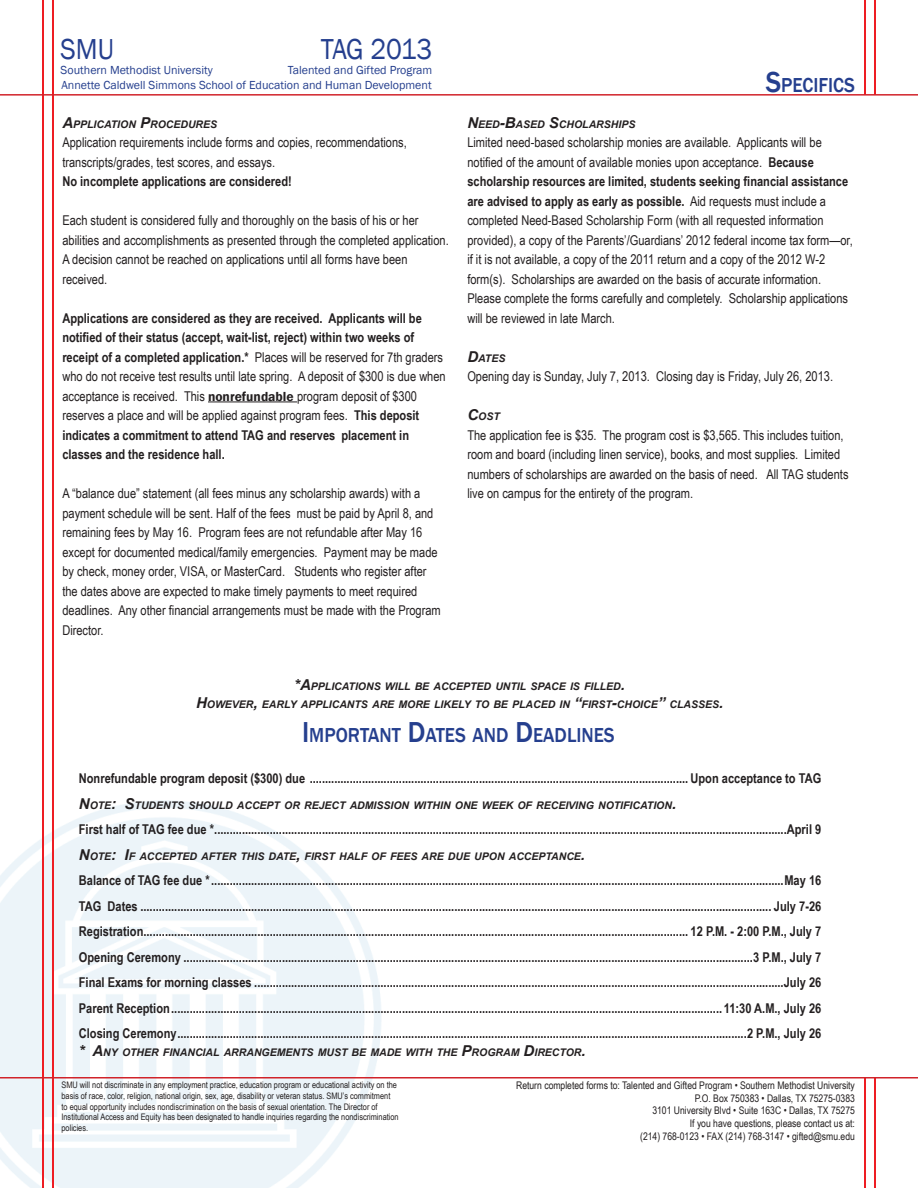
<style>
.page{position:relative;width:918px;height:1188px;background:#fff}
.page>*{position:absolute;margin:0;border:0;box-sizing:border-box;transform-origin:0 0}
.t1{font:29.7px "Franklin Gothic";letter-spacing:-.01em;color:#253f8e;scale:.91 1}
.t2{font:500 20.85px "Franklin Gothic";color:#253f8e;scale:.91 1}
.t3{font:700 13.5px/19.5px "Arial Narrow";color:#231f20}
.t4{font:13.5px/19.5px "Arial Narrow";color:#231f20}
.t5{font:12px/15.6px "Franklin Gothic";color:#253f8e}
.t6{font:italic 700 10.5px "Arial";color:#231f20}
.t7{font:10.5px/12.6px "Arial Narrow";color:#231f20;text-align:right}
.t8{font:9px/10.8px "Arial Narrow";color:#231f20}
.s1{font-size:29.7px}
.s2{font-size:15px}
.s3{font-weight:700}
.s4{font-weight:400}
.s5{font-family:"Franklin Gothic";font-weight:600}
</style>
<div class="page">
<hr style="left:52px;top:0;width:2px;height:1188px;background:#ee1d23">
<hr style="left:42px;top:0;width:2px;height:1188px;background:#ee1d23">
<hr style="left:874px;top:1077px;width:2px;height:111px;background:#ee1d23">
<hr style="left:864px;top:1077px;width:2px;height:111px;background:#ee1d23">
<hr style="left:874px;top:0;width:2px;height:95px;background:#ee1d23">
<hr style="left:864px;top:0;width:2px;height:95px;background:#ee1d23">
<hr style="left:0;top:94px;width:918px;height:2px;background:#d1232a">
<hr style="left:0;top:1077px;width:918px;height:1px;background:#d1232a">
<hr style="left:208px;top:402px;width:89px;height:1px;background:#231f20">
<h1 class="t1" style="left:61px;top:31px;width:60px">SMU</h1>
<p class="t5" style="left:61px;top:62px;width:373px">Southern Methodist University<br>Annette Caldwell Simmons School of Education and Human Development</p>
<p class="t2" style="left:766px;top:72px;width:99px"><span class="s1">S</span>PECIFICS</p>
<p class="t6" style="left:62px;top:117px;width:156px"><span class="s2">A</span>PPLICATION <span class="s2">P</span>ROCEDURES</p>
<p class="t4" style="left:62px;top:132px;width:346px">Application requirements include forms and copies, recommendations, transcripts/grades, test scores, and essays.<br><span class="s3">No incomplete applications are considered!</span></p>
<p class="t4" style="left:62px;top:210px;width:388px">Each student is considered fully and thoroughly on the basis of his or her abilities and accomplishments as presented through the completed application.<br>A decision cannot be reached on applications until all forms have been received.</p>
<p class="t3" style="left:62px;top:308px;width:385px">Applications are considered as they are received. Applicants will be notified of their status (accept, wait-list, reject) within two weeks of receipt of a completed application.* <span class="s4">Places will be reserved for 7th graders who do not receive test results until late spring. A deposit of $300 is due when acceptance is received. This</span> <span class="s5">nonrefundable</span> <span class="s4">program deposit of $300 reserves a place and will be applied against program fees.</span> This deposit indicates a commitment to attend TAG and reserves placement in classes and the residence hall.</p>
<p class="t4" style="left:62px;top:483px;width:380px">A “balance due” statement (all fees minus any scholarship awards) with a payment schedule will be sent. Half of the fees must be paid by April 8, and remaining fees by May 16. Program fees are not refundable after May 16 except for documented medical/family emergencies. Payment may be made by check, money order, VISA, or MasterCard. Students who register after the dates above are expected to make timely payments to meet required deadlines. Any other financial arrangements must be made with the Program Director.</p>
<h1 class="t1" style="left:321px;top:31px;width:124px">TAG 2013</h1>
<p class="t5" style="left:288px;top:62px;width:146px">Talented and Gifted Program</p>
<p class="t6" style="left:467px;top:117px;width:170px"><span class="s2">N</span>EED<span class="s2">-B</span>ASED <span class="s2">S</span>CHOLARSHIPS</p>
<p class="t4" style="left:467px;top:132px;width:387px">Limited need-based scholarship monies are available. Applicants will be notified of the amount of available monies upon acceptance. <span class="s3">Because scholarship resources are limited, students seeking financial assistance are advised to apply as early as possible.</span> Aid requests must include a completed Need-Based Scholarship Form (with all requested information provided), a copy of the Parents’/Guardians’ 2012 federal income tax form—or, if it is not available, a copy of the 2011 return and a copy of the 2012 W-2 form(s). Scholarships are awarded on the basis of accurate information.<br>Please complete the forms carefully and completely. Scholarship applications will be reviewed in late March.</p>
<p class="t6" style="left:467px;top:351px;width:40px"><span class="s2">D</span>ATES</p>
<p class="t4" style="left:467px;top:366px;width:367px">Opening day is Sunday, July 7, 2013. Closing day is Friday, July 26, 2013.</p>
<p class="t6" style="left:467px;top:410px;width:34px"><span class="s2">C</span>OST</p>
<p class="t4" style="left:467px;top:425px;width:383px">The application fee is $35. The program cost is $3,565. This includes tuition, room and board (including linen service), books, and most supplies. Limited numbers of scholarships are awarded on the basis of need. All TAG students live on campus for the entirety of the program.</p>
<p class="t6" style="left:294px;top:680px;width:332px"><span class="s2">*A</span>PPLICATIONS WILL BE ACCEPTED UNTIL SPACE IS FILLED<span class="s2">.</span></p>
<p class="t6" style="left:196px;top:698px;width:529px"><span class="s2">H</span>OWEVER<span class="s2">,</span> EARLY APPLICANTS ARE MORE LIKELY TO BE PLACED IN <span class="s2">“</span>FIRST<span class="s2">-</span>CHOICE<span class="s2">”</span> CLASSES<span class="s2">.</span></p>
<p class="t2" style="left:302px;top:722px;width:344px"><span class="s1">I</span> MPORTANT <span class="s1">D</span>ATES AND <span class="s1">D</span>EADLINES</p>
<p class="t3" style="left:79px;top:768px;width:744px">Nonrefundable program deposit ($300) due ........................................................................................................................... Upon acceptance to TAG</p>
<p class="t6" style="left:79px;top:798px;width:599px"><span class="s2">N</span>OTE<span class="s2">: S</span>TUDENTS SHOULD ACCEPT OR REJECT ADMISSION WITHIN ONE WEEK OF RECEIVING NOTIFICATION<span class="s2">.</span></p>
<p class="t3" style="left:79px;top:819px;width:744px">First half of TAG fee due *..........................................................................................................................................................................................April 9</p>
<p class="t6" style="left:79px;top:849px;width:508px"><span class="s2">N</span>OTE<span class="s2">: I</span>F ACCEPTED AFTER THIS DATE<span class="s2">,</span> FIRST HALF OF FEES ARE DUE UPON ACCEPTANCE<span class="s2">.</span></p>
<p class="t3" style="left:79px;top:870px;width:744px">Balance of TAG fee due *..........................................................................................................................................................................................May 16</p>
<p class="t3" style="left:79px;top:896px;width:744px">TAG Dates ............................................................................................................................................................................................................. July 7-26</p>
<p class="t3" style="left:79px;top:921px;width:744px">Registration................................................................................................................................................................................. 12 P.M. - 2:00 P.M., July 7</p>
<p class="t3" style="left:79px;top:947px;width:744px">Opening Ceremony .........................................................................................................................................................................................3 P.M., July 7</p>
<p class="t3" style="left:79px;top:972px;width:744px">Final Exams for morning classes ............................................................................................................................................................................July 26</p>
<p class="t3" style="left:79px;top:998px;width:744px">Parent Reception................................................................................................................................................................................... 11:30 A.M., July 26</p>
<p class="t3" style="left:79px;top:1023px;width:744px">Closing Ceremony.........................................................................................................................................................................................2 P.M., July 26</p>
<p class="t6" style="left:79px;top:1046px;width:508px"><span class="s2">* A</span>NY OTHER FINANCIAL ARRANGEMENTS MUST BE MADE WITH THE <span class="s2">P</span>ROGRAM <span class="s2">D</span>IRECTOR<span class="s2">.</span></p>
<p class="t8" style="left:62px;top:1079px;width:339px">SMU will not discriminate in any employment practice, education program or educational activity on the basis of race, color, religion, national origin, sex, age, disability or veteran status. SMU’s commitment to equal opportunity includes nondiscrimination on the basis of sexual orientation. The Director of Institutional Access and Equity has been designated to handle inquiries regarding the nondiscrimination policies.</p>
<p class="t7" style="left:516px;top:1079px;width:340px">Return completed forms to: Talented and Gifted Program • Southern Methodist University P.O. Box 750383 • Dallas, TX 75275-0383<br>3101 University Blvd • Suite 163C • Dallas, TX 75275<br>If you have questions, please contact us at:<br>(214) 768-0123 • FAX (214) 768-3147 • gifted@smu.edu</p>
</div>
